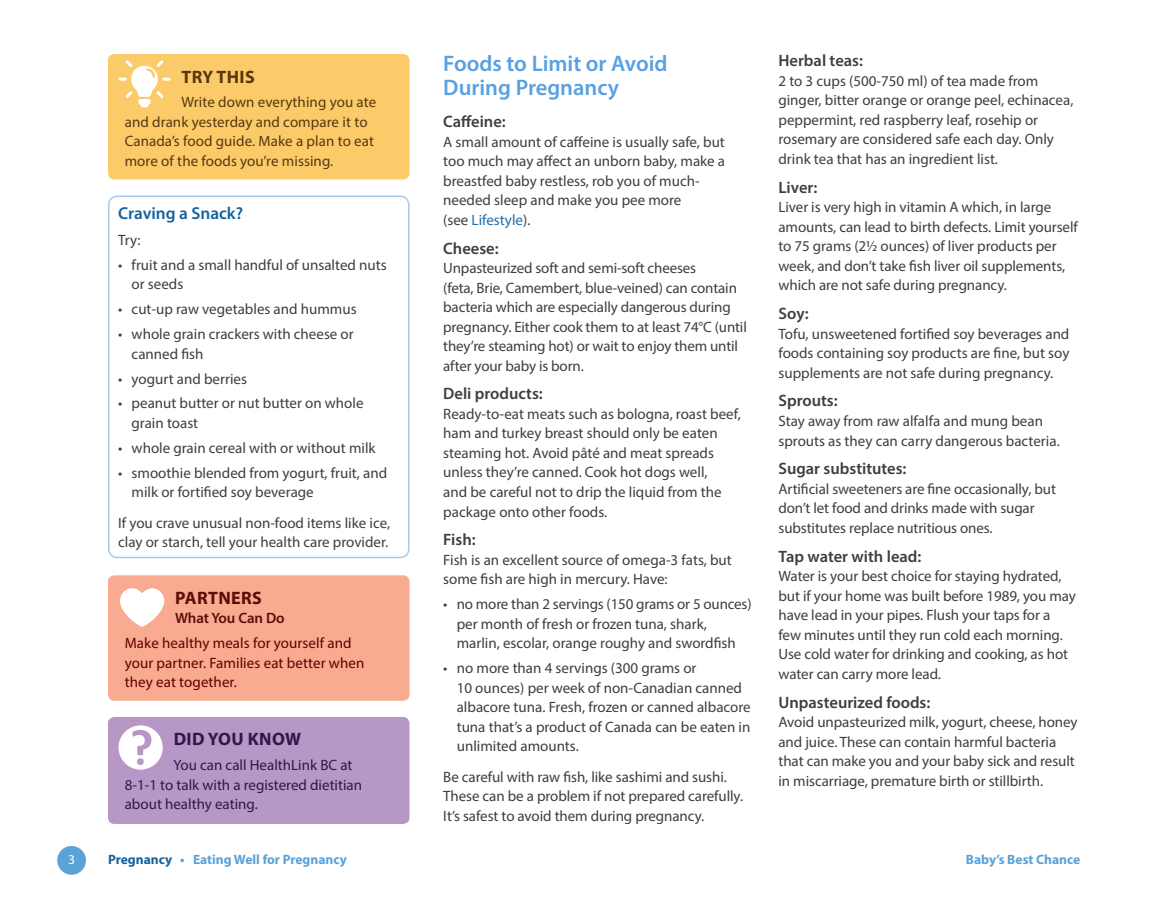
<style>
.page{position:relative;width:1161px;height:905px;background:#fff}
.page>*{position:absolute;margin:0;border:0;box-sizing:border-box;transform-origin:0 0}
.t1{font:600 22.5px/24px "Myriad Pro";color:#59a0e2}
.t2{font:700 18px "Myriad Pro";letter-spacing:.02em;color:#35164c}
.t3{font:700 18px "Myriad Pro";letter-spacing:.02em;color:#590e08}
.t4{font:700 18px "Myriad Pro";letter-spacing:.02em;color:#583711}
.t5{font:600 17.25px "Myriad Pro";color:#12639f}
.t6{font:600 16.5px "Myriad Pro";color:#3e3e3f}
.t7{font:15px/19.5px "Myriad Pro";letter-spacing:-.005em;color:#3e3e3f}
.t8{font:15px/19.5px "Myriad Pro";letter-spacing:.005em;color:#583711}
.t9{font:15px/19.5px "Myriad Pro";letter-spacing:.005em;color:#620000}
.t10{font:15px/19.5px "Myriad Pro";color:#35164c}
.t11{font:600 15px "Myriad Pro";letter-spacing:-.01em;color:#590e08}
.t12{font:700 13.5px "Myriad Pro";color:#5aa2d8}
.t13{font:13.5px "Myriad Pro";color:#fff}
.s1{color:#236ca7}
.s2{color:#12639f}
</style>
<div class="page">
<div style="left:108px;top:575px;width:301px;height:125px;background:#f8ab91;border-radius:6px"></div>
<svg style="left:120px;top:588px;width:44px;height:38px"></svg>
<div style="left:108px;top:54px;width:301px;height:125px;background:#fccb69;border-radius:6px"></div>
<svg style="left:118px;top:60px;width:53px;height:47px"></svg>
<div style="left:108px;top:195px;width:302px;height:363px;border:2px solid #aac9e9;border-radius:9px"></div>
<div style="left:108px;top:717px;width:302px;height:107px;background:#b697c6;border-radius:6px"></div>
<div style="left:118px;top:725px;width:45px;height:44px;background:#fff;border-radius:50%"></div>
<div style="left:137px;top:758px;width:7px;height:7px;background:#b697c6;border-radius:50%"></div>
<svg style="left:132px;top:730px;width:19px;height:25px"></svg>
<div style="left:57px;top:846px;width:29px;height:28px;background:#5aa2d8;border-radius:50%"></div>
<p class="t4" style="left:182px;top:65px;width:75px">TRY THIS</p>
<p class="t8" style="left:125px;top:92px;width:253px;text-indent:57px">Write down everything you ate and drank yesterday and compare it to Canada’s food guide. Make a plan to eat more of the foods you’re missing.</p>
<p class="t5" style="left:118px;top:202px;width:126px">Craving a Snack?</p>
<p class="t7" style="left:118px;top:230px;width:24px">Try:</p>
<p class="t7" style="left:132px;top:255px;width:257px;text-indent:-14px">• fruit and a small handful of unsalted nuts or seeds</p>
<p class="t7" style="left:118px;top:299px;width:240px">• cut-up raw vegetables and hummus</p>
<p class="t7" style="left:132px;top:324px;width:224px;text-indent:-14px">• whole grain crackers with cheese or canned fish</p>
<p class="t7" style="left:118px;top:368px;width:130px">• yogurt and berries</p>
<p class="t7" style="left:132px;top:393px;width:233px;text-indent:-14px">• peanut butter or nut butter on whole grain toast</p>
<p class="t7" style="left:118px;top:438px;width:259px">• whole grain cereal with or without milk</p>
<p class="t7" style="left:132px;top:463px;width:257px;text-indent:-14px">• smoothie blended from yogurt, fruit, and milk or fortified soy beverage</p>
<p class="t7" style="left:118px;top:512px;width:273px">If you crave unusual non-food items like ice, clay or starch, tell your health care provider.</p>
<p class="t3" style="left:175px;top:586px;width:88px">PARTNERS</p>
<p class="t11" style="left:175px;top:608px;width:111px">What You Can Do</p>
<p class="t9" style="left:125px;top:633px;width:241px">Make healthy meals for yourself and your partner. Families eat better when they eat together.</p>
<p class="t2" style="left:174px;top:727px;width:129px">DID YOU KNOW</p>
<p class="t10" style="left:125px;top:755px;width:239px;text-indent:49px">You can call HealthLink BC at<br>8-1-1 to talk with a registered dietitian about healthy eating.</p>
<h1 class="t1" style="left:443px;top:51px;width:226px">Foods to Limit or Avoid<br>During Pregnancy</h1>
<p class="t6" style="left:443px;top:111px;width:64px">Caffeine:</p>
<p class="t7" style="left:443px;top:132px;width:283px">A small amount of caffeine is usually safe, but too much may affect an unborn baby, make a breastfed baby restless, rob you of much&shy;needed sleep and make you pee more<br>(see <span class="s1">Lifestyle</span>).</p>
<p class="t6" style="left:443px;top:237px;width:57px">Cheese:</p>
<p class="t7" style="left:443px;top:258px;width:305px">Unpasteurized soft and semi-soft cheeses<br>(feta, Brie, Camembert, blue-veined) can contain bacteria which are especially dangerous during pregnancy. Either cook them to at least 74°C (until they’re steaming hot) or wait to enjoy them until after your baby is born.</p>
<p class="t6" style="left:443px;top:383px;width:101px">Deli products:</p>
<p class="t7" style="left:443px;top:404px;width:299px">Ready-to-eat meats such as bologna, roast beef, ham and turkey breast should only be eaten steaming hot. Avoid pâté and meat spreads unless they’re canned. Cook hot dogs well,<br>and be careful not to drip the liquid from the package onto other foods.</p>
<p class="t6" style="left:443px;top:529px;width:34px">Fish:</p>
<p class="t7" style="left:443px;top:550px;width:290px">Fish is an excellent source of omega-3 fats, but some fish are high in mercury. Have:</p>
<p class="t7" style="left:457px;top:594px;width:296px;text-indent:-14px">• no more than 2 servings (150 grams or 5 ounces) per month of fresh or frozen tuna, shark, marlin, escolar, orange roughy and swordfish</p>
<p class="t7" style="left:457px;top:658px;width:295px;text-indent:-14px">• no more than 4 servings (300 grams or<br>10 ounces) per week of non-Canadian canned albacore tuna. Fresh, frozen or canned albacore tuna that’s a product of Canada can be eaten in unlimited amounts.</p>
<p class="t7" style="left:443px;top:766px;width:301px">Be careful with raw fish, like sashimi and sushi.<br>These can be a problem if not prepared carefully.<br>It’s safest to avoid them during pregnancy.</p>
<p class="t6" style="left:778px;top:50px;width:86px">Herbal teas:</p>
<p class="t7" style="left:778px;top:71px;width:296px">2 to 3 cups (500-750 ml) of tea made from ginger, bitter orange or orange peel, echinacea, peppermint, red raspberry leaf, rosehip or rosemary are considered safe each day. Only drink tea that has an ingredient list.</p>
<p class="t6" style="left:778px;top:177px;width:40px">Liver:</p>
<p class="t7" style="left:778px;top:197px;width:301px">Liver is very high in vitamin A which, in large amounts, can lead to birth defects. Limit yourself to 75 grams (2½ ounces) of liver products per week, and don’t take fish liver oil supplements, which are not safe during pregnancy.</p>
<p class="t6" style="left:778px;top:303px;width:32px">Soy:</p>
<p class="t7" style="left:778px;top:323px;width:292px;text-align:justify">Tofu, unsweetened fortified soy beverages and foods containing soy products are fine, but soy supplements are not safe during pregnancy.</p>
<p class="t6" style="left:778px;top:390px;width:61px">Sprouts:</p>
<p class="t7" style="left:778px;top:411px;width:283px">Stay away from raw alfalfa and mung bean sprouts as they can carry dangerous bacteria.</p>
<p class="t6" style="left:778px;top:458px;width:130px">Sugar substitutes:</p>
<p class="t7" style="left:778px;top:479px;width:279px">Artificial sweeteners are fine occasionally, but don’t let food and drinks made with sugar substitutes replace nutritious ones.</p>
<p class="t6" style="left:778px;top:545px;width:144px">Tap water with lead:</p>
<p class="t7" style="left:778px;top:566px;width:299px">Water is your best choice for staying hydrated, but if your home was built before 1989, you may have lead in your pipes. Flush your taps for a few minutes until they run cold each morning.<br>Use cold water for drinking and cooking, as hot water can carry more lead.</p>
<p class="t6" style="left:778px;top:691px;width:153px">Unpasteurized foods:</p>
<p class="t7" style="left:778px;top:712px;width:301px">Avoid unpasteurized milk, yogurt, cheese, honey and juice. These can contain harmful bacteria that can make you and your baby sick and result in miscarriage, premature birth or stillbirth.</p>
<p class="t13" style="left:68px;top:851px;width:8px">3</p>
<p class="t12" style="left:108px;top:851px;width:240px"><span class="s2">Pregnancy</span> • Eating Well for Pregnancy</p>
<p class="t12" style="left:966px;top:851px;width:116px">Baby’s Best Chance</p>
</div>
